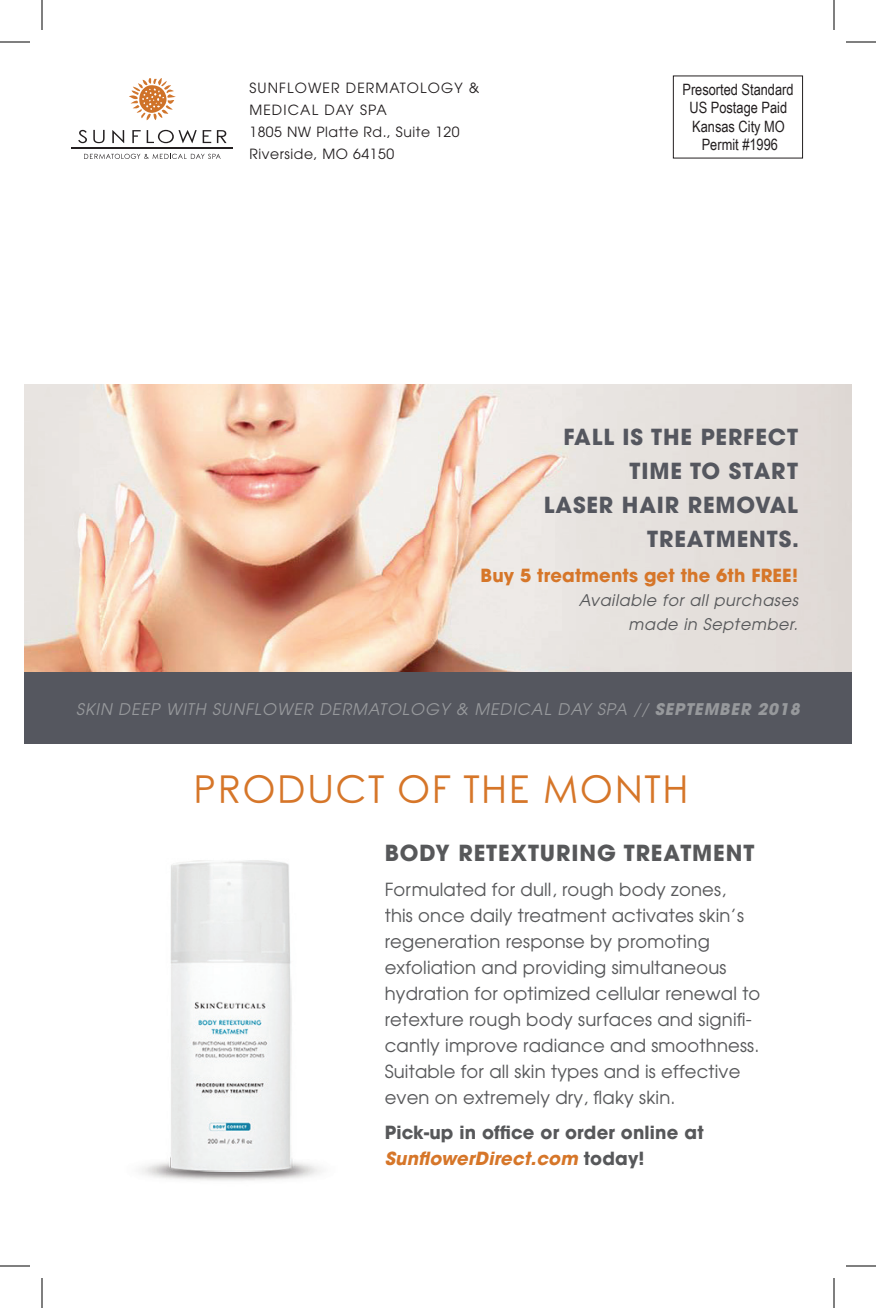
<style>
.page{position:relative;width:876px;height:1308px;background:#fff}
.page>*{position:absolute;margin:0;border:0;box-sizing:border-box;transform-origin:0 0}
.t1{font:38px "Rounded Elegance";letter-spacing:.04em;color:#d67629}
.t2{font:700 22px/34px "Avant Garde";letter-spacing:.04em;color:#55575f;text-align:right}
.t3{font:700 22px "Avant Garde";letter-spacing:.04em;color:#57585a}
.t4{font:18px/26px "Avant Garde";letter-spacing:.01em;color:#57585a}
.t5{font:700 18px/26px "Avant Garde";letter-spacing:.01em;color:#57585a}
.t6{font:700 18px "Avant Garde";letter-spacing:.01em;color:#d67629}
.t7{font:italic 16px "Avant Garde";letter-spacing:.06em;color:#97999c}
.t8{font:italic 16px/24px "Avant Garde";letter-spacing:.04em;color:#57585a;text-align:right}
.t9{font:15.6px/18px "Arial Narrow";color:#231f20;text-align:center}
.t10{font:14px "ITC Avant Garde Std";letter-spacing:.04em;color:#231f20}
.t11{font:14px "ITC Avant Garde Std";letter-spacing:.08em;color:#231f20}
.s1{font-weight:700}
.s2{font-style:italic;color:#d67629}
</style>
<div class="page">
<svg style="left:78px;top:130px;width:9px;height:13px"></svg>
<svg style="left:93px;top:130px;width:12px;height:13px"></svg>
<svg style="left:112px;top:130px;width:12px;height:13px"></svg>
<svg style="left:132px;top:130px;width:9px;height:13px"></svg>
<svg style="left:147px;top:130px;width:50px;height:13px"></svg>
<svg style="left:203px;top:130px;width:8px;height:13px"></svg>
<svg style="left:217px;top:130px;width:10px;height:13px"></svg>
<hr style="left:72px;top:148px;width:161px;height:1px;background:#231f20">
<svg style="left:84px;top:154px;width:137px;height:5px"></svg>
<svg style="left:129px;top:78px;width:47px;height:42px"></svg>
<div style="left:673px;top:76px;width:130px;height:82px;border:1px solid #231f20"></div>
<img style="left:141px;top:860px;width:180px;height:321px">
<img style="left:24px;top:384px;width:828px;height:288px">
<div style="left:24px;top:672px;width:828px;height:72px;background:#55575f"></div>
<hr style="left:0;top:42px;width:30px;height:1px;background:#000">
<hr style="left:846px;top:42px;width:30px;height:1px;background:#000">
<hr style="left:0;top:1266px;width:30px;height:1px;background:#000">
<hr style="left:846px;top:1266px;width:30px;height:1px;background:#000">
<hr style="left:42px;top:0;width:1px;height:30px;background:#000">
<hr style="left:42px;top:1278px;width:1px;height:30px;background:#000">
<hr style="left:834px;top:0;width:1px;height:30px;background:#000">
<hr style="left:834px;top:1278px;width:1px;height:30px;background:#000">
<p class="t11" style="left:249px;top:79px;width:232px">SUNFLOWER DERMATOLOGY &amp;</p>
<p class="t9" style="left:682px;top:80px;width:113px">Presorted Standard</p>
<p class="t11" style="left:249px;top:101px;width:139px">MEDICAL DAY SPA</p>
<p class="t10" style="left:249px;top:123px;width:212px">1805 NW Platte Rd., Suite 120</p>
<p class="t10" style="left:249px;top:145px;width:146px">Riverside, MO 64150</p>
<p class="t9" style="left:690px;top:97px;width:99px">US Postage Paid</p>
<p class="t9" style="left:692px;top:117px;width:94px">Kansas City MO<br>Permit #1996</p>
<p class="t2" style="left:544px;top:420px;width:257px">FALL IS THE PERFECT<br>TIME TO START<br>LASER HAIR REMOVAL<br>TREATMENTS.</p>
<p class="t6" style="left:481px;top:564px;width:319px">Buy 5 treatments get the 6th FREE!</p>
<p class="t8" style="left:579px;top:588px;width:221px">Available for all purchases made in September.</p>
<p class="t7" style="left:76px;top:699px;width:725px">SKIN DEEP WITH SUNFLOWER DERMATOLOGY &amp; MEDICAL DAY SPA // <span class="s1">SEPTEMBER 2018</span></p>
<p class="t1" style="left:194px;top:767px;width:496px">PRODUCT OF THE MONTH</p>
<p class="t3" style="left:385px;top:838px;width:371px">BODY RETEXTURING TREATMENT</p>
<p class="t4" style="left:385px;top:876px;width:377px">Formulated for dull, rough body zones,<br>this once daily treatment activates skin’s regeneration response by promoting exfoliation and providing simultaneous hydration for optimized cellular renewal to retexture rough body surfaces and signifi&shy;cantly improve radiance and smoothness.<br>Suitable for all skin types and is effective even on extremely dry, flaky skin.</p>
<p class="t5" style="left:385px;top:1119px;width:320px">Pick-up in office or order online at<br><span class="s2">SunflowerDirect.com</span> today!</p>
</div>
